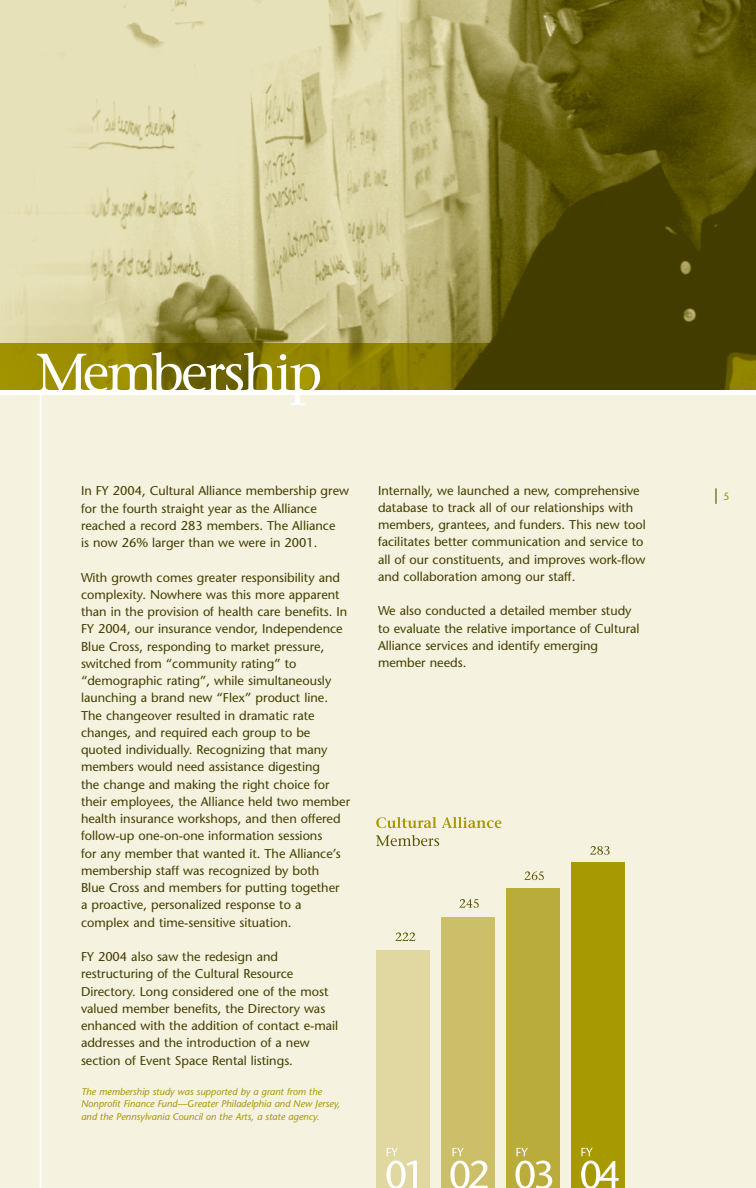
<style>
.page{position:relative;width:756px;height:1188px;background:#fff}
.page>*{position:absolute;margin:0;border:0;box-sizing:border-box;transform-origin:0 0}
.t1{font:12.75px/17.2px "Stone Sans";color:#443e00}
.t2{font:10.5px "Stone Sans";color:#a39401}
.t3{font:italic 9.75px/12.8px "Stone Sans";color:#a39401}
</style>
<div class="page">
<img style="left:0;top:0;width:756px;height:344px">
<img style="left:0;top:344px;width:756px;height:45px">
<div style="left:0;top:395px;width:756px;height:793px;background:#f5f2e0"></div>
<svg style="left:37px;top:352px;width:283px;height:53px"></svg>
<hr style="left:40px;top:392px;width:1px;height:796px;background:#fff">
<svg style="left:716px;top:488px;width:1px;height:16px"></svg>
<div style="left:571px;top:863px;width:54px;height:325px;background:#a79901"></div>
<div style="left:506px;top:888px;width:54px;height:300px;background:#b9ac3b"></div>
<div style="left:441px;top:917px;width:54px;height:271px;background:#ccbf69"></div>
<div style="left:377px;top:950px;width:53px;height:238px;background:#e1d8a1"></div>
<svg style="left:396px;top:932px;width:19px;height:9px"></svg>
<svg style="left:460px;top:899px;width:19px;height:9px"></svg>
<svg style="left:525px;top:871px;width:19px;height:9px"></svg>
<svg style="left:590px;top:846px;width:20px;height:9px"></svg>
<svg style="left:386px;top:1148px;width:31px;height:40px"></svg>
<svg style="left:450px;top:1148px;width:38px;height:40px"></svg>
<svg style="left:515px;top:1148px;width:37px;height:40px"></svg>
<svg style="left:581px;top:1148px;width:38px;height:40px"></svg>
<svg style="left:376px;top:817px;width:125px;height:11px"></svg>
<svg style="left:376px;top:835px;width:63px;height:11px"></svg>
<p class="t1" style="left:81px;top:484px;width:270px">In FY 2004, Cultural Alliance membership grew for the fourth straight year as the Alliance reached a record 283 members. The Alliance<br>is now 26% larger than we were in 2001.</p>
<p class="t1" style="left:81px;top:570px;width:271px">With growth comes greater responsibility and complexity. Nowhere was this more apparent than in the provision of health care benefits. In FY 2004, our insurance vendor, Independence Blue Cross, responding to market pressure, switched from “community rating” to “demographic rating”, while simultaneously launching a brand new “Flex” product line.<br>The changeover resulted in dramatic rate changes, and required each group to be quoted individually. Recognizing that many members would need assistance digesting<br>the change and making the right choice for their employees, the Alliance held two member health insurance workshops, and then offered follow-up one-on-one information sessions<br>for any member that wanted it. The Alliance’s membership staff was recognized by both<br>Blue Cross and members for putting together<br>a proactive, personalized response to a complex and time-sensitive situation.</p>
<p class="t1" style="left:81px;top:949px;width:259px">FY 2004 also saw the redesign and restructuring of the Cultural Resource Directory. Long considered one of the most valued member benefits, the Directory was enhanced with the addition of contact e-mail addresses and the introduction of a new section of Event Space Rental listings.</p>
<p class="t3" style="left:81px;top:1086px;width:261px">The membership study was supported by a grant from the<br>Nonprofit Finance Fund—Greater Philadelphia and New Jersey, and the Pennsylvania Council on the Arts, a state agency.</p>
<p class="t1" style="left:378px;top:483px;width:269px">Internally, we launched a new, comprehensive database to track all of our relationships with members, grantees, and funders. This new tool facilitates better communication and service to all of our constituents, and improves work-flow and collaboration among our staff.</p>
<p class="t1" style="left:378px;top:604px;width:263px">We also conducted a detailed member study to evaluate the relative importance of Cultural Alliance services and identify emerging member needs.</p>
<p class="t2" style="left:723px;top:492px;width:8px">5</p>
</div>
